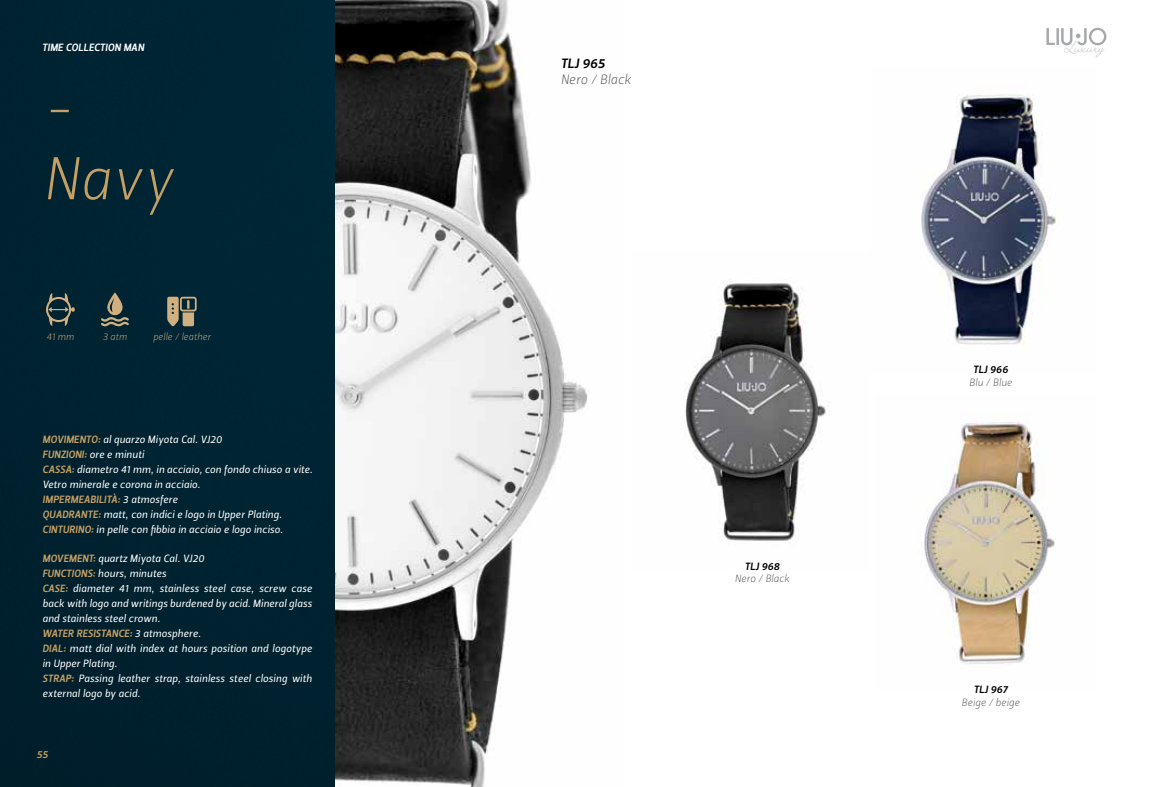
<style>
.page{position:relative;width:1149px;height:787px;background:#fff}
.page>*{position:absolute;margin:0;border:0;box-sizing:border-box;transform-origin:0 0}
.t1{font:60px/72px "Leitura Sans Italic 1";color:#c59f64}
.t2{font:13.5px "Leitura Sans Italic 1";color:#58585a}
.t3{font:13.5px "Leitura Sans Italic 3";letter-spacing:.005em;color:#000}
.t4{font:10.5px/15px "Leitura Sans Italic 2";letter-spacing:.01em;color:#fff}
.t5{font:10.5px "Leitura Sans Italic 3";letter-spacing:.015em;color:#c59f64}
.t6{font:10.5px "Leitura Sans Italic 1";color:#58585a}
.t7{font:10.5px "Leitura Sans Italic 3";letter-spacing:.005em;color:#000}
.t8{font:10.5px "Leitura Sans Italic 3";letter-spacing:.015em;color:#fff}
.t9{font:9.75px "Leitura Sans Italic 1";color:#d0b081}
.s1{font-family:"Leitura Sans Italic 3";color:#c59f64}
.s2{font-family:"Leitura Sans Italic 2";color:#fff}
</style>
<div class="page">
<img style="left:924px;top:421px;width:131px;height:246px">
<img style="left:334px;top:0;width:255px;height:787px">
<div style="left:0;top:0;width:334px;height:787px;background:#002331"></div>
<svg style="left:1046px;top:28px;width:60px;height:29px"></svg>
<img style="left:684px;top:281px;width:146px;height:262px">
<img style="left:921px;top:94px;width:139px;height:251px">
<svg style="left:101px;top:292px;width:28px;height:34px"></svg>
<svg style="left:167px;top:297px;width:29px;height:29px"></svg>
<svg style="left:46px;top:293px;width:29px;height:33px"></svg>
<p class="t8" style="left:42px;top:40px;width:103px">TIME COLLECTION MAN</p>
<h1 class="t1" style="left:43px;top:71px;width:132px">-<br>Navy</h1>
<p class="t9" style="left:46px;top:329px;width:29px">41 mm</p>
<p class="t9" style="left:103px;top:329px;width:26px">3 atm</p>
<p class="t9" style="left:153px;top:329px;width:59px">pelle / leather</p>
<p class="t4" style="left:43px;top:432px;width:272px"><span class="s1">MOVIMENTO:</span> al quarzo Miyota Cal. VJ20<br><span class="s1">FUNZIONI:</span> ore e minuti<br><span class="s1">CASSA:</span> diametro 41 mm, in acciaio, con fondo chiuso a vite.<br>Vetro minerale e corona in acciaio.</p>
<p class="t5" style="left:43px;top:492px;width:136px">IMPERMEABILItà: <span class="s2">3 atmosfere</span></p>
<p class="t4" style="left:43px;top:507px;width:242px"><span class="s1">QUADRANTE:</span> matt, con indici e logo in Upper Plating.<br><span class="s1">CINTURINO:</span> in pelle con fibbia in acciaio e logo inciso.</p>
<p class="t4" style="left:42px;top:551px;width:271px"><span class="s1">MOVEMENT:</span> quartz Miyota Cal. VJ20<br><span class="s1">FUNCTIONS:</span> hours, minutes<br><span class="s1">CASE:</span> diameter 41 mm, stainless steel case, screw case back with logo and writings burdened by acid. Mineral glass and stainless steel crown.</p>
<p class="t5" style="left:42px;top:626px;width:160px">WATER RESISTANCE: <span class="s2">3 atmosphere.</span></p>
<p class="t4" style="left:42px;top:641px;width:271px"><span class="s1">DIAL:</span> matt dial with index at hours position and logotype in Upper Plating.</p>
<p class="t5" style="left:42px;top:671px;width:13px">Strap</p>
<p class="t4" style="left:42px;top:671px;width:271px;text-indent:29px"><span class="s1">:</span> Passing leather strap, stainless steel closing with external logo by acid.</p>
<p class="t5" style="left:37px;top:747px;width:13px">55</p>
<p class="t3" style="left:560px;top:54px;width:46px">TLJ 965</p>
<p class="t2" style="left:560px;top:71px;width:72px">Nero / Black</p>
<p class="t7" style="left:744px;top:559px;width:36px">TLJ 968</p>
<p class="t6" style="left:734px;top:571px;width:56px">Nero / Black</p>
<p class="t7" style="left:972px;top:362px;width:36px">TLJ 966</p>
<p class="t6" style="left:968px;top:375px;width:44px">Blu / Blue</p>
<p class="t7" style="left:973px;top:682px;width:35px">TLJ 967</p>
<p class="t6" style="left:961px;top:695px;width:59px">Beige / beige</p>
</div>
